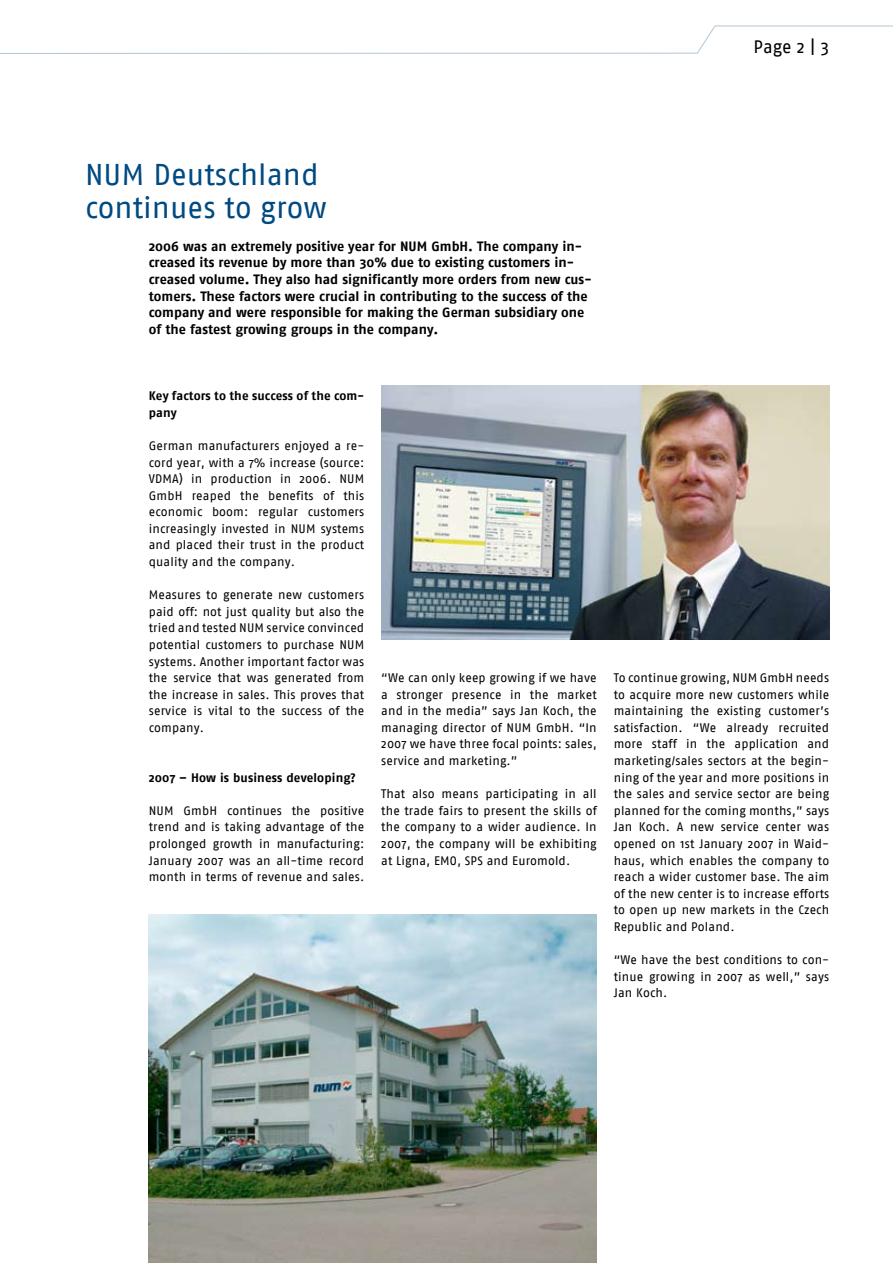
<style>
.page{position:relative;width:893px;height:1263px;background:#fff}
.page>*{position:absolute;margin:0;border:0;box-sizing:border-box;transform-origin:0 0}
.t1{font:30px/33.2px "Fago No";color:#004a82}
.t2{font:18px "Fago No";color:#000}
.t3{font:700 13.5px/16.6px "Fago No";color:#000}
.t4{font:12.3px/16.6px "Fago No";letter-spacing:.01em;color:#000;text-align:justify}
.t5{font:700 12.3px/16.6px "Fago No";letter-spacing:.01em;color:#000}
</style>
<div class="page">
<svg style="left:0;top:25px;width:893px;height:29px"></svg>
<img style="left:149px;top:914px;width:448px;height:349px">
<img style="left:381px;top:386px;width:448px;height:253px">
<h2 class="t2" style="left:754px;top:37px;width:77px">Page 2 | 3</h2>
<h1 class="t1" style="left:85px;top:157px;width:243px">NUM Deutschland continues to grow</h1>
<p class="t3" style="left:149px;top:238px;width:444px">2006 was an extremely positive year for NUM GmbH. The company in&shy;creased its revenue by more than 30% due to existing customers in&shy;creased volume. They also had significantly more orders from new cus&shy;tomers. These factors were crucial in contributing to the success of the company and were responsible for making the German subsidiary one of the fastest growing groups in the company.</p>
<p class="t5" style="left:149px;top:387px;width:217px">Key factors to the success of the com&shy;pany</p>
<p class="t4" style="left:149px;top:437px;width:217px">German manufacturers enjoyed a re&shy;cord year, with a 7% increase (source:<br>VDMA) in production in 2006. NUM GmbH reaped the benefits of this economic boom: regular customers increasingly invested in NUM systems and placed their trust in the product quality and the company.</p>
<p class="t4" style="left:149px;top:586px;width:217px">Measures to generate new customers paid off: not just quality but also the tried and tested NUM service convinced potential customers to purchase NUM systems. Another important factor was the service that was generated from the increase in sales. This proves that service is vital to the success of the company.</p>
<p class="t5" style="left:149px;top:769px;width:209px">2007 – How is business developing?</p>
<p class="t4" style="left:149px;top:802px;width:217px">NUM GmbH continues the positive trend and is taking advantage of the prolonged growth in manufacturing:<br>January 2007 was an all-time record month in terms of revenue and sales.</p>
<p class="t4" style="left:381px;top:669px;width:217px">“We can only keep growing if we have a stronger presence in the market and in the media” says Jan Koch, the managing director of NUM GmbH. “In 2007 we have three focal points: sales, service and marketing.”</p>
<p class="t4" style="left:381px;top:785px;width:217px">That also means participating in all the trade fairs to present the skills of the company to a wider audience. In 2007, the company will be exhibiting at Ligna, EMO, SPS and Euromold.</p>
<p class="t4" style="left:614px;top:669px;width:217px">To continue growing, NUM GmbH needs to acquire more new customers while maintaining the existing customer’s satisfaction. “We already recruited more staff in the application and marketing/sales sectors at the begin&shy;ning of the year and more positions in the sales and service sector are being planned for the coming months,” says Jan Koch. A new service center was opened on 1st January 2007 in Waid&shy;haus, which enables the company to reach a wider customer base. The aim of the new center is to increase efforts to open up new markets in the Czech Republic and Poland.</p>
<p class="t4" style="left:614px;top:951px;width:217px">“We have the best conditions to con&shy;tinue growing in 2007 as well,” says Jan Koch.</p>
</div>
